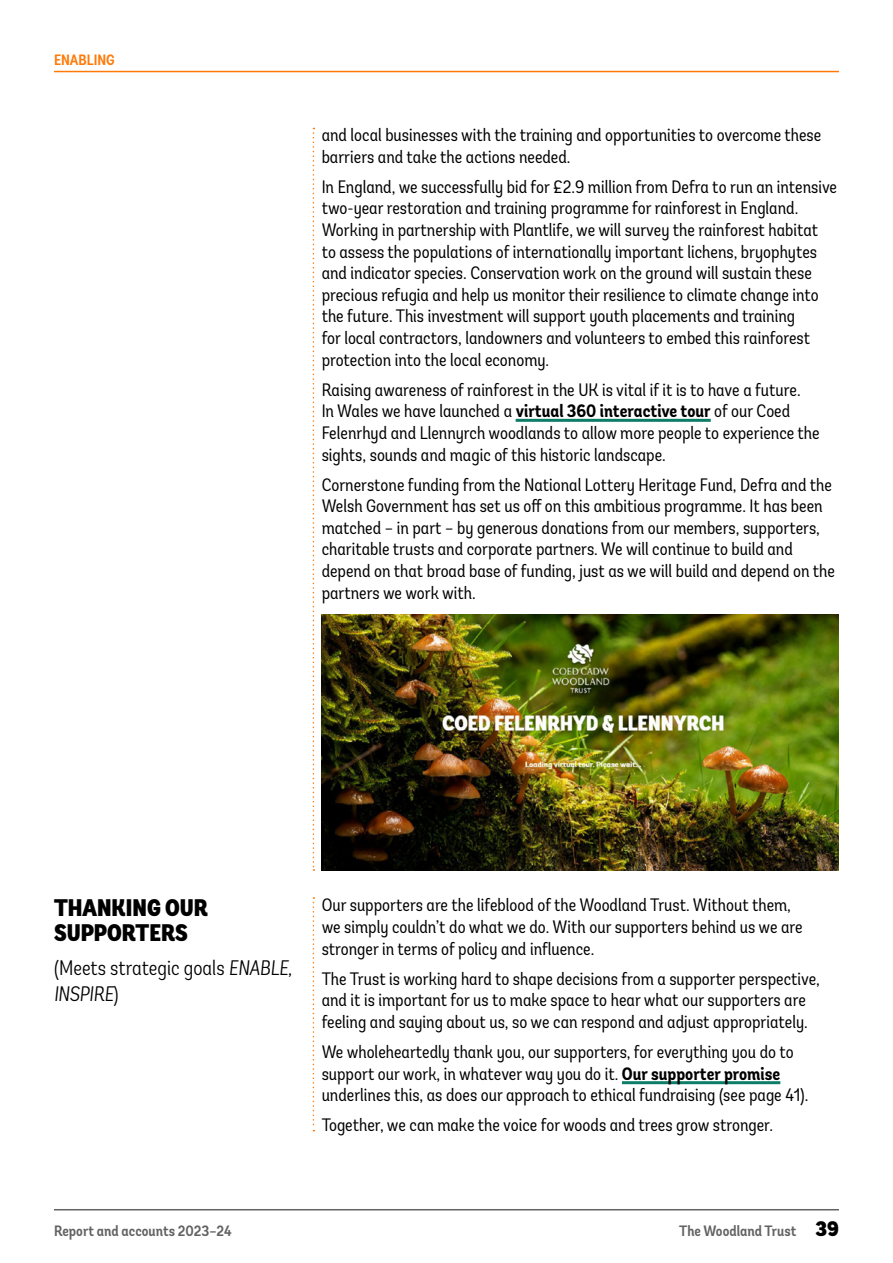
<style>
.page{position:relative;width:893px;height:1263px;background:#fff}
.page>*{position:absolute;margin:0;border:0;box-sizing:border-box;transform-origin:0 0}
.H4_Titles{font:900 condensed 24px/25.5px "Andes";color:#000}
.P__Stategic_aim__light__for_H4_titles{font:300 condensed 21px/25.5px "Andes";color:#000}
.P_Body{font:condensed 18px/21.6px "Andes";color:#000}
.t1{font:600 condensed 15px "Andes";color:#646363}
.t2{font:600 condensed 15px "Andes";color:#ff7a08}
.s1{font-weight:700}
.s2{font-style:italic}
.s3{font-weight:900;font-size:21px;color:#000}
</style>
<div class="page">
<hr style="left:516px;top:419px;width:195px;height:3px;background:#0d7d67">
<img style="left:322px;top:614px;width:517px;height:256px">
<hr style="left:622px;top:1081px;width:158px;height:3px;background:#0d7d67">
<svg style="left:313px;top:128px;width:1px;height:743px"></svg>
<svg style="left:313px;top:897px;width:1px;height:234px"></svg>
<hr style="left:54px;top:71px;width:785px;height:1px;background:#ff7a08">
<hr style="left:54px;top:1209px;width:785px;height:1px;background:#646363">
<p class="t2" style="left:54px;top:51px;width:62px">ENABLING</p>
<p class="P_Body" style="left:322px;top:124px;width:501px">and local businesses with the training and opportunities to overcome these barriers and take the actions needed.</p>
<p class="P_Body" style="left:322px;top:176px;width:517px">In England, we successfully bid for £2.9 million from Defra to run an intensive two-year restoration and training programme for rainforest in England.<br>Working in partnership with Plantlife, we will survey the rainforest habitat<br>to assess the populations of internationally important lichens, bryophytes and indicator species. Conservation work on the ground will sustain these precious refugia and help us monitor their resilience to climate change into the future. This investment will support youth placements and training<br>for local contractors, landowners and volunteers to embed this rainforest protection into the local economy.</p>
<p class="P_Body" style="left:322px;top:379px;width:500px">Raising awareness of rainforest in the UK is vital if it is to have a future.<br>In Wales we have launched a <span class="s1">virtual 360 interactive tour</span> of our Coed Felenrhyd and Llennyrch woodlands to allow more people to experience the sights, sounds and magic of this historic landscape.</p>
<p class="P_Body" style="left:322px;top:474px;width:515px">Cornerstone funding from the National Lottery Heritage Fund, Defra and the Welsh Government has set us off on this ambitious programme. It has been matched – in part – by generous donations from our members, supporters, charitable trusts and corporate partners. We will continue to build and depend on that broad base of funding, just as we will build and depend on the partners we work with.</p>
<h4 class="H4_Titles" style="left:54px;top:896px;width:155px">THANKING OUR<br>SUPPORTERS</h4>
<p class="P__Stategic_aim__light__for_H4_titles" style="left:54px;top:955px;width:239px">(Meets strategic goals <span class="s2">ENABLE,<br>INSPIRE</span>)</p>
<p class="P_Body" style="left:322px;top:894px;width:483px">Our supporters are the lifeblood of the Woodland Trust. Without them, we simply couldn’t do what we do. With our supporters behind us we are stronger in terms of policy and influence.</p>
<p class="P_Body" style="left:322px;top:968px;width:500px">The Trust is working hard to shape decisions from a supporter perspective, and it is important for us to make space to hear what our supporters are feeling and saying about us, so we can respond and adjust appropriately.</p>
<p class="P_Body" style="left:322px;top:1041px;width:488px">We wholeheartedly thank you, our supporters, for everything you do to support our work, in whatever way you do it. <span class="s1">Our supporter promise </span>underlines this, as does our approach to ethical fundraising (see page 41).</p>
<p class="P_Body" style="left:322px;top:1114px;width:453px">Together, we can make the voice for woods and trees grow stronger.</p>
<p class="t1" style="left:54px;top:1222px;width:179px">Report and accounts 2023–24</p>
<p class="t1" style="left:679px;top:1222px;width:161px">The Woodland Trust <span class="s3">39</span></p>
</div>
